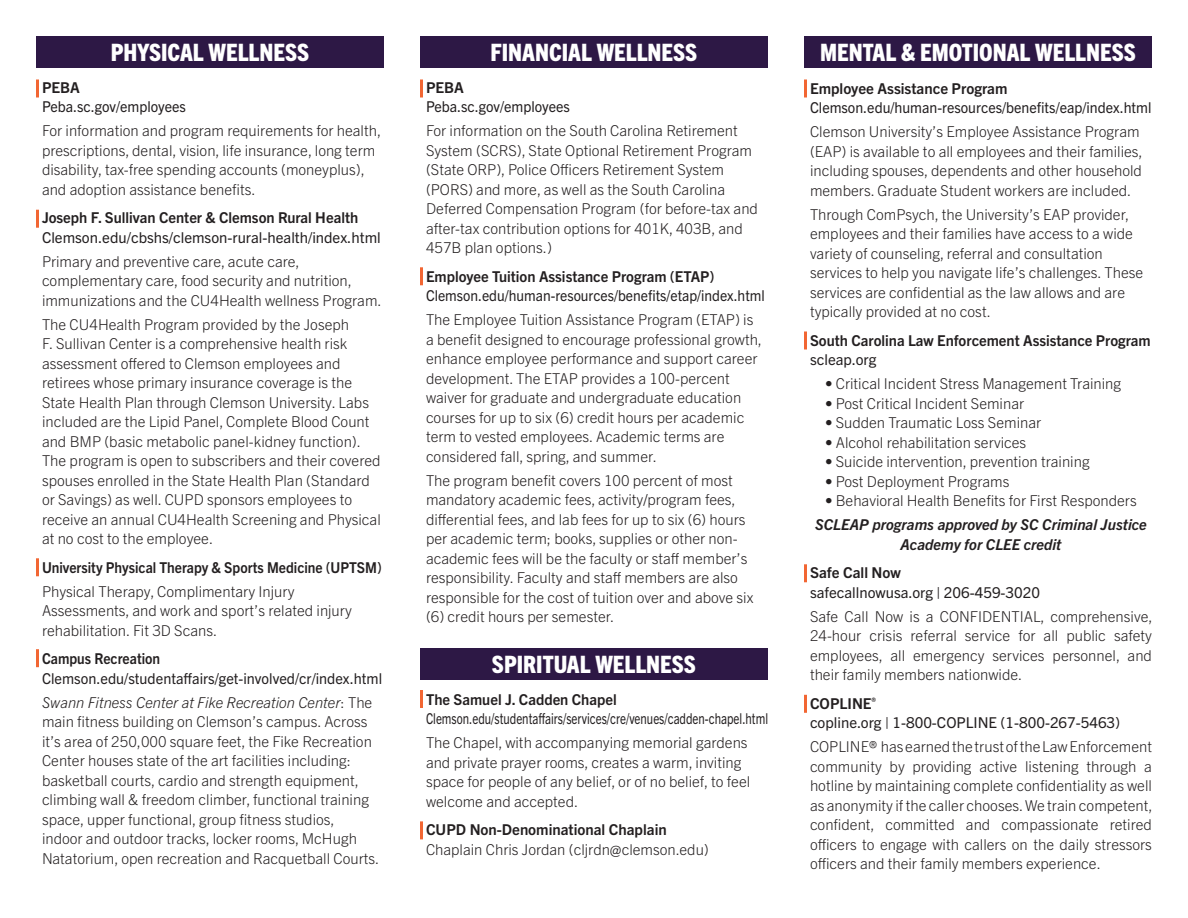
<style>
.page{position:relative;width:1188px;height:918px;background:#fff}
.page>*{position:absolute;margin:0;border:0;box-sizing:border-box;transform-origin:0 0}
.t1{font:800 condensed 24px "Trade Gothic Next LT Pro";color:#fff}
.t2{font:300 15px/19.5px "Trade Gothic Next LT Pro";color:#231f20}
.t3{font:700 15px "Trade Gothic Next LT Pro";color:#231f20}
.t4{font:15px "Trade Gothic Next LT Pro";color:#231f20}
.t5{font:15px "Trade Gothic Next LT Pro";color:#231f20;scale:.95 1}
.t6{font:15px "Trade Gothic Next LT Pro";color:#231f20;scale:.77 1}
.t7{font:700 15px "Trade Gothic Next LT Pro";color:#231f20;scale:.92 1}
.t8{font:italic 700 15px/19.5px "Trade Gothic Next LT Pro";color:#231f20;text-align:center}
.t9{font:15px "Trade Gothic Next LT Pro";color:#231f20;scale:.93 1}
.s1{font-style:italic}
</style>
<div class="page">
<div style="left:420px;top:36px;width:348px;height:32px;background:#2d1845"></div>
<div style="left:36px;top:36px;width:348px;height:32px;background:#2d1845"></div>
<div style="left:804px;top:36px;width:348px;height:32px;background:#2d1845"></div>
<hr style="left:804px;top:80px;width:3px;height:18px;background:#f26633">
<hr style="left:804px;top:332px;width:3px;height:18px;background:#f26633">
<hr style="left:804px;top:564px;width:3px;height:18px;background:#f26633">
<hr style="left:804px;top:695px;width:3px;height:18px;background:#f26633">
<hr style="left:420px;top:80px;width:3px;height:18px;background:#f26633">
<hr style="left:36px;top:80px;width:3px;height:18px;background:#f26633">
<hr style="left:420px;top:267px;width:3px;height:18px;background:#f26633">
<hr style="left:36px;top:210px;width:3px;height:18px;background:#f26633">
<hr style="left:36px;top:558px;width:3px;height:18px;background:#f26633">
<hr style="left:36px;top:649px;width:3px;height:18px;background:#f26633">
<div style="left:420px;top:648px;width:348px;height:32px;background:#2d1845"></div>
<hr style="left:420px;top:690px;width:3px;height:18px;background:#f26633">
<hr style="left:420px;top:821px;width:3px;height:18px;background:#f26633">
<p class="t1" style="left:111px;top:36px;width:200px">PHYSICAL WELLNESS</p>
<p class="t1" style="left:491px;top:36px;width:208px">FINANCIAL WELLNESS</p>
<p class="t1" style="left:820px;top:36px;width:317px">MENTAL &amp; EMOTIONAL WELLNESS</p>
<p class="t3" style="left:810px;top:78px;width:199px">Employee Assistance Program</p>
<p class="t5" style="left:810px;top:97px;width:361px">Clemson.edu/human-resources/benefits/eap/index.html</p>
<p class="t2" style="left:810px;top:121px;width:334px">Clemson University’s Employee Assistance Program (EAP) is available to all employees and their families, including spouses, dependents and other household members. Graduate Student workers are included.</p>
<p class="t2" style="left:810px;top:204px;width:335px">Through ComPsych, the University’s EAP provider, employees and their families have access to a wide variety of counseling, referral and consultation services to help you navigate life’s challenges. These services are confidential as the law allows and are typically provided at no cost.</p>
<p class="t3" style="left:810px;top:330px;width:342px">South Carolina Law Enforcement Assistance Program</p>
<p class="t4" style="left:810px;top:349px;width:68px">scleap.org</p>
<p class="t2" style="left:825px;top:373px;width:298px">• Critical Incident Stress Management Training</p>
<p class="t2" style="left:825px;top:393px;width:201px">• Post Critical Incident Seminar</p>
<p class="t2" style="left:825px;top:412px;width:218px">• Sudden Traumatic Loss Seminar</p>
<p class="t2" style="left:825px;top:432px;width:203px">• Alcohol rehabilitation services</p>
<p class="t2" style="left:825px;top:451px;width:266px">• Suicide intervention, prevention training</p>
<p class="t2" style="left:825px;top:471px;width:186px">• Post Deployment Programs</p>
<p class="t2" style="left:825px;top:490px;width:313px">• Behavioral Health Benefits for First Responders</p>
<p class="t8" style="left:815px;top:514px;width:333px">SCLEAP programs approved by SC Criminal Justice<br>Academy for CLEE credit</p>
<p class="t3" style="left:810px;top:562px;width:92px">Safe Call Now</p>
<p class="t4" style="left:810px;top:582px;width:232px">safecallnowusa.org | 206-459-3020</p>
<p class="t2" style="left:810px;top:606px;width:344px;text-align:justify">Safe Call Now is a CONFIDENTIAL, comprehensive, 24-hour crisis referral service for all public safety employees, all emergency services personnel, and their family members nationwide.</p>
<p class="t3" style="left:810px;top:693px;width:68px">COPLINE<sup>®</sup></p>
<p class="t4" style="left:810px;top:712px;width:312px">copline.org | 1-800-COPLINE (1-800-267-5463)</p>
<p class="t2" style="left:810px;top:736px;width:344px;text-align:justify">COPLINE® has earned the trust of the Law Enforcement community by providing active listening through a hotline by maintaining complete confidentiality as well as anonymity if the caller chooses. We train competent, confident, committed and compassionate retired officers to engage with callers on the daily stressors officers and their family members experience.</p>
<p class="t3" style="left:42px;top:77px;width:39px">PEBA</p>
<p class="t5" style="left:42px;top:96px;width:153px">Peba.sc.gov/employees</p>
<p class="t2" style="left:42px;top:120px;width:341px">For information and program requirements for health, prescriptions, dental, vision, life insurance, long term disability, tax-free spending accounts (moneyplus), and adoption assistance benefits.</p>
<p class="t3" style="left:42px;top:207px;width:318px">Joseph F. Sullivan Center &amp; Clemson Rural Health</p>
<p class="t4" style="left:42px;top:227px;width:340px">Clemson.edu/cbshs/clemson-rural-health/index.html</p>
<p class="t2" style="left:42px;top:250px;width:341px">Primary and preventive care, acute care, complementary care, food security and nutrition, immunizations and the CU4Health wellness Program.</p>
<p class="t2" style="left:42px;top:313px;width:340px">The CU4Health Program provided by the Joseph<br>F. Sullivan Center is a comprehensive health risk assessment offered to Clemson employees and retirees whose primary insurance coverage is the State Health Plan through Clemson University. Labs included are the Lipid Panel, Complete Blood Count and BMP (basic metabolic panel-kidney function).<br>The program is open to subscribers and their covered spouses enrolled in the State Health Plan (Standard or Savings) as well. CUPD sponsors employees to receive an annual CU4Health Screening and Physical at no cost to the employee.</p>
<p class="t7" style="left:42px;top:557px;width:371px">University Physical Therapy &amp; Sports Medicine (UPTSM)</p>
<p class="t2" style="left:42px;top:580px;width:312px">Physical Therapy, Complimentary Injury<br>Assessments, and work and sport’s related injury rehabilitation. Fit 3D Scans.</p>
<p class="t7" style="left:42px;top:648px;width:130px">Campus Recreation</p>
<p class="t4" style="left:42px;top:668px;width:342px">Clemson.edu/studentaffairs/get-involved/cr/index.html</p>
<p class="t2" style="left:42px;top:691px;width:339px"><span class="s1">Swann Fitness Center at Fike Recreation Center</span>: The main fitness building on Clemson’s campus. Across it’s area of 250,000 square feet, the Fike Recreation Center houses state of the art facilities including: basketball courts, cardio and strength equipment, climbing wall &amp; freedom climber, functional training space, upper functional, group fitness studios,<br>indoor and outdoor tracks, locker rooms, McHugh Natatorium, open recreation and Racquetball Courts.</p>
<p class="t3" style="left:426px;top:77px;width:39px">PEBA</p>
<p class="t5" style="left:426px;top:96px;width:153px">Peba.sc.gov/employees</p>
<p class="t2" style="left:426px;top:120px;width:334px">For information on the South Carolina Retirement System (SCRS), State Optional Retirement Program (State ORP), Police Officers Retirement System (PORS) and more, as well as the South Carolina Deferred Compensation Program (for before-tax and after-tax contribution options for 401K, 403B, and 457B plan options.)</p>
<p class="t3" style="left:426px;top:266px;width:290px">Employee Tuition Assistance Program (ETAP)</p>
<p class="t9" style="left:426px;top:285px;width:366px">Clemson.edu/human-resources/benefits/etap/index.html</p>
<p class="t2" style="left:426px;top:309px;width:338px">The Employee Tuition Assistance Program (ETAP) is a benefit designed to encourage professional growth, enhance employee performance and support career development. The ETAP provides a 100-percent waiver for graduate and undergraduate education courses for up to six (6) credit hours per academic term to vested employees. Academic terms are considered fall, spring, and summer.</p>
<p class="t2" style="left:426px;top:469px;width:329px">The program benefit covers 100 percent of most mandatory academic fees, activity/program fees, differential fees, and lab fees for up to six (6) hours per academic term; books, supplies or other non&shy;academic fees will be the faculty or staff member’s responsibility. Faculty and staff members are also responsible for the cost of tuition over and above six (6) credit hours per semester.</p>
<p class="t1" style="left:492px;top:648px;width:206px">SPIRITUAL WELLNESS</p>
<p class="t3" style="left:426px;top:689px;width:192px">The Samuel J. Cadden Chapel</p>
<p class="t6" style="left:426px;top:708px;width:446px">Clemson.edu/studentaffairs/services/cre/venues/cadden-chapel.html</p>
<p class="t2" style="left:426px;top:732px;width:326px">The Chapel, with accompanying memorial gardens and private prayer rooms, creates a warm, inviting space for people of any belief, or of no belief, to feel welcome and accepted.</p>
<p class="t3" style="left:426px;top:819px;width:242px">CUPD Non-Denominational Chaplain</p>
<p class="t2" style="left:426px;top:838px;width:284px">Chaplain Chris Jordan (cljrdn@clemson.edu)</p>
</div>
